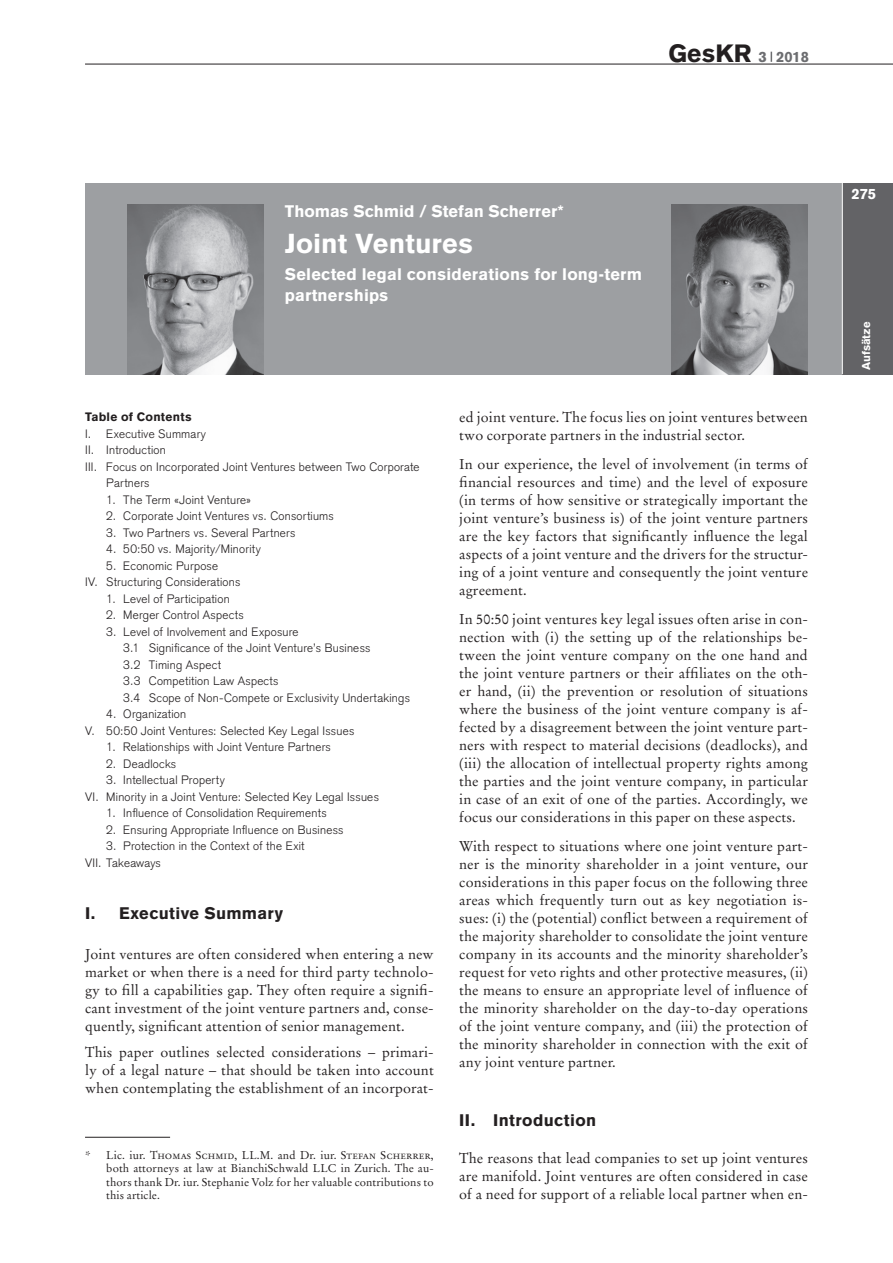
<style>
.page{position:relative;width:893px;height:1263px;background:#fff}
.page>*{position:absolute;margin:0;border:0;box-sizing:border-box;transform-origin:0 0}
._05_titel_beitrag{font:900 27px "Akzidenz Grotesk";color:#fff}
.t1{font:900 24.6px "Akzidenz Grotesk";color:#231f20}
.u_titel{font:900 16.5px/21px "Akzidenz Grotesk";letter-spacing:.01em;color:#fff}
._20_titel_I{font:900 16.5px "Akzidenz Grotesk";letter-spacing:.02em;color:#231f20}
._01_autor{font:900 16.5px "Akzidenz Grotesk";letter-spacing:-.005em;color:#fff}
.t2{font:900 14.7px "Akzidenz Grotesk";color:#fff}
._34_grundtext{font:14.25px/18px "Stempel Garamond LT Std";letter-spacing:.01em;color:#231f20;text-align:justify}
._12_inhaltsübersicht{font:300 12px "Akzidenz Grotesk";letter-spacing:.02em;color:#231f20}
._11_inhaltsübersicht{font:300 12px/16.5px "Akzidenz Grotesk";letter-spacing:.02em;color:#231f20}
._13_inhaltsübersicht{font:300 12px "Akzidenz Grotesk";letter-spacing:.02em;color:#231f20}
._10_inhaltsübersicht{font:900 12px "Akzidenz Grotesk";letter-spacing:.02em;color:#231f20}
._91_fussnoten{font:11.25px/13.5px "Stempel Garamond LT Std";letter-spacing:.01em;color:#231f20;text-align:justify}
.t3{font:900 11.25px "Akzidenz Grotesk";color:#fff}
.s1{font-size:14.7px;color:#6c6d70}
</style>
<div class="page">
<div style="left:85px;top:183px;width:808px;height:191px;background:#9d9fa2"></div>
<div style="left:842px;top:183px;width:51px;height:191px;background:#636366"></div>
<hr style="left:842px;top:183px;width:1px;height:191px;background:#fff">
<hr style="left:85px;top:64px;width:808px;height:1px;background:#231f20">
<img style="left:672px;top:204px;width:136px;height:170px">
<img style="left:128px;top:204px;width:136px;height:170px">
<hr style="left:85px;top:1137px;width:85px;height:1px;background:#231f20">
<h2 class="t1" style="left:668px;top:38px;width:142px">GesKR <span class="s1">3 2018</span></h2>
<p class="_01_autor" style="left:285px;top:201px;width:280px">Thomas Schmid / Stefan Scherrer*</p>
<p class="_05_titel_beitrag" style="left:285px;top:227px;width:190px">Joint Ventures</p>
<p class="u_titel" style="left:285px;top:263px;width:359px">Selected legal considerations for long-term partnerships</p>
<p class="_10_inhaltsübersicht" style="left:85px;top:410px;width:108px">Table of Contents</p>
<p class="_11_inhaltsübersicht" style="left:85px;top:425px;width:123px">I. Executive Summary</p>
<p class="_11_inhaltsübersicht" style="left:85px;top:442px;width:82px">II. Introduction</p>
<p class="_11_inhaltsübersicht" style="left:106px;top:458px;width:315px;text-indent:-21px">III. Focus on Incorporated Joint Ventures between Two Corporate<br>Partners</p>
<p class="_12_inhaltsübersicht" style="left:106px;top:492px;width:146px">1. The Term «Joint Venture»</p>
<p class="_12_inhaltsübersicht" style="left:106px;top:509px;width:229px">2. Corporate Joint Ventures vs. Consortiums</p>
<p class="_12_inhaltsübersicht" style="left:106px;top:525px;width:191px">3. Two Partners vs. Several Partners</p>
<p class="_12_inhaltsübersicht" style="left:106px;top:542px;width:156px">4. 50:50 vs. Majority/Minority</p>
<p class="_12_inhaltsübersicht" style="left:106px;top:558px;width:113px">5. Economic Purpose</p>
<p class="_11_inhaltsübersicht" style="left:85px;top:574px;width:157px">IV. Structuring Considerations</p>
<p class="_12_inhaltsübersicht" style="left:106px;top:591px;width:125px">1. Level of Participation</p>
<p class="_12_inhaltsübersicht" style="left:106px;top:608px;width:139px">2. Merger Control Aspects</p>
<p class="_12_inhaltsübersicht" style="left:106px;top:624px;width:194px">3. Level of Involvement and Exposure</p>
<p class="_13_inhaltsübersicht" style="left:123px;top:641px;width:249px">3.1 Significance of the Joint Venture’s Business</p>
<p class="_13_inhaltsübersicht" style="left:123px;top:657px;width:99px">3.2 Timing Aspect</p>
<p class="_13_inhaltsübersicht" style="left:123px;top:674px;width:157px">3.3 Competition Law Aspects</p>
<p class="_13_inhaltsübersicht" style="left:123px;top:690px;width:288px">3.4 Scope of Non-Compete or Exclusivity Undertakings</p>
<p class="_12_inhaltsübersicht" style="left:106px;top:707px;width:81px">4. Organization</p>
<p class="_11_inhaltsübersicht" style="left:85px;top:722px;width:271px">V. 50:50 Joint Ventures: Selected Key Legal Issues</p>
<p class="_12_inhaltsübersicht" style="left:106px;top:740px;width:226px">1. Relationships with Joint Venture Partners</p>
<p class="_12_inhaltsübersicht" style="left:106px;top:756px;width:72px">2. Deadlocks</p>
<p class="_12_inhaltsübersicht" style="left:106px;top:773px;width:120px">3. Intellectual Property</p>
<p class="_11_inhaltsübersicht" style="left:85px;top:788px;width:295px">VI. Minority in a Joint Venture: Selected Key Legal Issues</p>
<p class="_12_inhaltsübersicht" style="left:106px;top:806px;width:222px">1. Influence of Consolidation Requirements</p>
<p class="_12_inhaltsübersicht" style="left:106px;top:822px;width:239px">2. Ensuring Appropriate Influence on Business</p>
<p class="_12_inhaltsübersicht" style="left:106px;top:839px;width:200px">3. Protection in the Context of the Exit</p>
<p class="_11_inhaltsübersicht" style="left:85px;top:854px;width:77px">VII. Takeaways</p>
<p class="_20_titel_I" style="left:85px;top:903px;width:199px">I. Executive Summary</p>
<p class="_34_grundtext" style="left:85px;top:945px;width:350px">Joint ventures are often considered when entering a new market or when there is a need for third party technolo&shy;gy to fill a capabilities gap. They often require a signifi&shy;cant investment of the joint venture partners and, conse&shy;quently, significant attention of senior management.</p>
<p class="_34_grundtext" style="left:85px;top:1043px;width:350px">This paper outlines selected considerations – primari&shy;ly of a legal nature – that should be taken into account when contemplating the establishment of an incorporat-</p>
<p class="_91_fussnoten" style="left:106px;top:1148px;width:329px;text-indent:-21px">* Lic. iur. Thomas Schmid, LL.M. and Dr. iur. Stefan Scherrer, both attorneys at law at BianchiSchwald LLC in Zurich. The au&shy;thors thank Dr. iur. Stephanie Volz for her valuable contributions to this article.</p>
<p class="_34_grundtext" style="left:459px;top:409px;width:350px">ed joint venture. The focus lies on joint ventures between two corporate partners in the industrial sector.</p>
<p class="_34_grundtext" style="left:459px;top:455px;width:350px">In our experience, the level of involvement (in terms of financial resources and time) and the level of exposure (in terms of how sensitive or strategically important the joint venture’s business is) of the joint venture partners are the key factors that significantly influence the legal aspects of a joint venture and the drivers for the structur&shy;ing of a joint venture and consequently the joint venture agreement.</p>
<p class="_34_grundtext" style="left:459px;top:610px;width:350px">In 50:50 joint ventures key legal issues often arise in con&shy;nection with (i) the setting up of the relationships be&shy;tween the joint venture company on the one hand and the joint venture partners or their affiliates on the oth&shy;er hand, (ii) the prevention or resolution of situations where the business of the joint venture company is af&shy;fected by a disagreement between the joint venture part&shy;ners with respect to material decisions (deadlocks), and (iii) the allocation of intellectual property rights among the parties and the joint venture company, in particular in case of an exit of one of the parties. Accordingly, we focus our considerations in this paper on these aspects.</p>
<p class="_34_grundtext" style="left:459px;top:837px;width:350px">With respect to situations where one joint venture part&shy;ner is the minority shareholder in a joint venture, our considerations in this paper focus on the following three areas which frequently turn out as key negotiation is&shy;sues: (i) the (potential) conflict between a requirement of the majority shareholder to consolidate the joint venture company in its accounts and the minority shareholder’s request for veto rights and other protective measures, (ii) the means to ensure an appropriate level of influence of the minority shareholder on the day-to-day operations of the joint venture company, and (iii) the protection of the minority shareholder in connection with the exit of any joint venture partner.</p>
<p class="_20_titel_I" style="left:459px;top:1110px;width:138px">II. Introduction</p>
<p class="_34_grundtext" style="left:459px;top:1149px;width:350px">The reasons that lead companies to set up joint ventures are manifold. Joint ventures are often considered in case of a need for support of a reliable local partner when en-</p>
<p class="t2" style="left:851px;top:185px;width:26px">275</p>
<p class="t3" style="left:859px;top:370px;width:50px;rotate:-90deg">Aufsätze</p>
</div>
